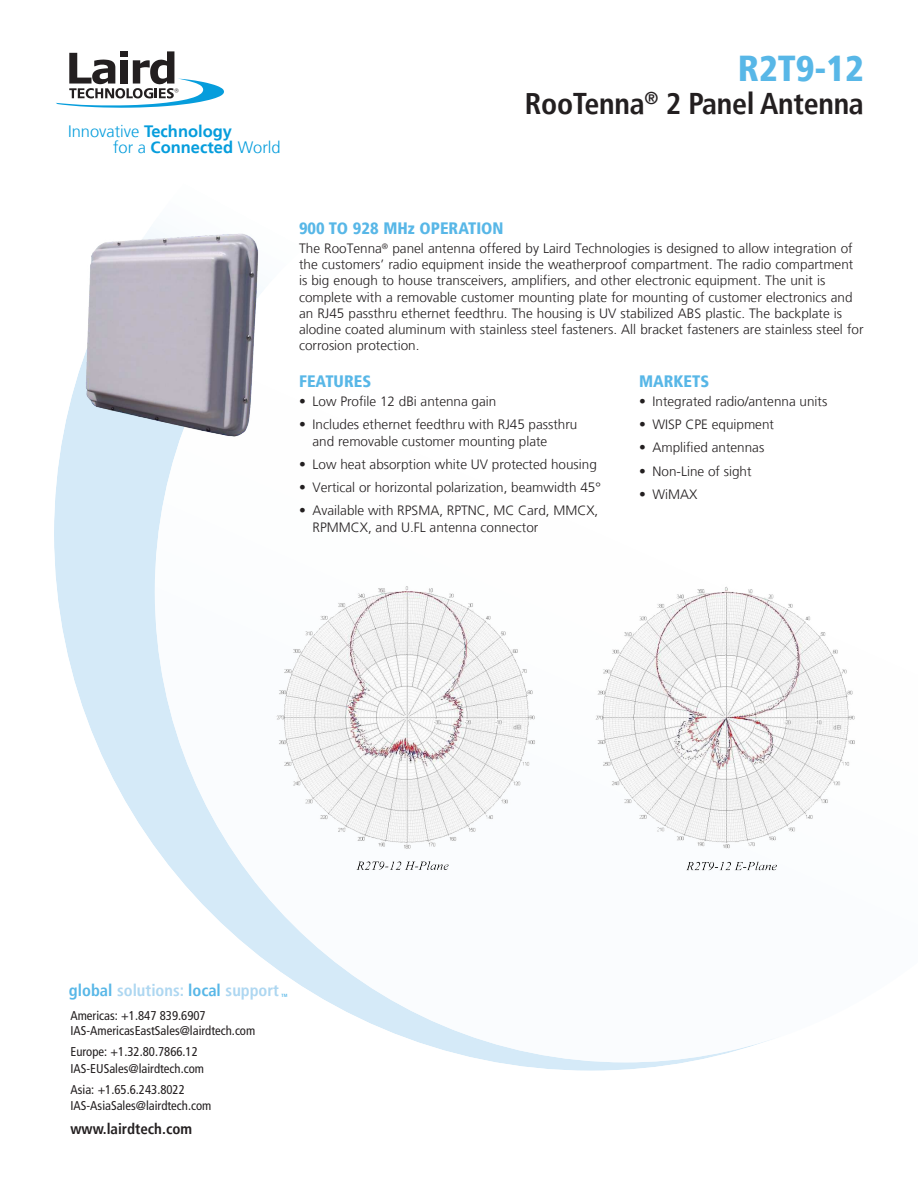
<style>
.page{position:relative;width:918px;height:1188px;background:#fff}
.page>*{position:absolute;margin:0;border:0;box-sizing:border-box;transform-origin:0 0}
.t1{font:900 condensed 36px "Frutiger LT";color:#58b7e7}
.t2{font:700 condensed 30px "Frutiger LT";letter-spacing:-.01em;color:#231f20}
.t3{font:300 16.5px/16.5px "Frutiger LT";color:#069ddc}
.t4{font:900 condensed 16.5px "Frutiger LT";color:#58b7e7}
.t5{font:700 condensed 16.5px "Frutiger LT";color:#aed7f1}
.t6{font:700 condensed 15px "Frutiger LT";color:#231f20}
.t7{font:300 13.5px/16.2px "Frutiger LT";color:#231f20}
.t8{font:condensed 12.75px/15.3px "Frutiger LT";color:#231f20}
.t9{font:700 condensed 4.5px "Frutiger LT";color:#58b7e7}
.s1{font-weight:700}
.s2{color:#58b7e7}
</style>
<div class="page">
<svg style="left:54px;top:414px;width:718px;height:657px"></svg>
<svg style="left:56px;top:51px;width:168px;height:57px"></svg>
<img style="left:266px;top:575px;width:589px;height:300px">
<img style="left:68px;top:231px;width:204px;height:217px">
<p class="t3" style="left:113px;top:124px;width:169px;text-indent:-45px">Innovative <span class="s1">Technology<br></span>for a <span class="s1">Connected</span> World</p>
<h1 class="t1" style="left:738px;top:48px;width:128px">R2T9-12</h1>
<h2 class="t2" style="left:525px;top:92px;width:341px">RooTenna<sup>®</sup> 2 Panel Antenna</h2>
<p class="t4" style="left:299px;top:219px;width:206px">900 TO 928 MHz OPERATION</p>
<p class="t7" style="left:299px;top:241px;width:566px">The RooTenna<sup>®</sup> panel antenna offered by Laird Technologies is designed to allow integration of the customers’ radio equipment inside the weatherproof compartment. The radio compartment is big enough to house transceivers, amplifiers, and other electronic equipment. The unit is complete with a removable customer mounting plate for mounting of customer electronics and an RJ45 passthru ethernet feedthru. The housing is UV stabilized ABS plastic. The backplate is alodine coated aluminum with stainless steel fasteners. All bracket fasteners are stainless steel for corrosion protection.</p>
<p class="t4" style="left:299px;top:372px;width:74px">FEATURES</p>
<p class="t7" style="left:299px;top:393px;width:199px">• Low Profile 12 dBi antenna gain</p>
<p class="t7" style="left:313px;top:416px;width:266px;text-indent:-14px">• Includes ethernet feedthru with RJ45 passthru and removable customer mounting plate</p>
<p class="t7" style="left:299px;top:456px;width:299px">• Low heat absorption white UV protected housing</p>
<p class="t7" style="left:299px;top:480px;width:303px">• Vertical or horizontal polarization, beamwidth 45°</p>
<p class="t7" style="left:313px;top:503px;width:287px;text-indent:-14px">• Available with RPSMA, RPTNC, MC Card, MMCX,<br>RPMMCX, and U.FL antenna connector</p>
<p class="t4" style="left:639px;top:372px;width:72px">MARKETS</p>
<p class="t7" style="left:639px;top:393px;width:190px">• Integrated radio/antenna units</p>
<p class="t7" style="left:639px;top:417px;width:137px">• WISP CPE equipment</p>
<p class="t7" style="left:639px;top:440px;width:127px">• Amplified antennas</p>
<p class="t7" style="left:639px;top:463px;width:114px">• Non-Line of sight</p>
<p class="t7" style="left:639px;top:486px;width:60px">• WiMAX</p>
<p class="t5" style="left:69px;top:984px;width:212px"><span class="s2">global</span> solutions: <span class="s2">local</span> support</p>
<p class="t9" style="left:282px;top:993px;width:7px">TM</p>
<p class="t8" style="left:70px;top:1009px;width:186px">Americas: +1.847 839.6907<br>IAS-AmericasEastSales@lairdtech.com</p>
<p class="t8" style="left:70px;top:1044px;width:135px;line-height:17.4px">Europe: +1.32.80.7866.12<br>IAS-EUSales@lairdtech.com</p>
<p class="t8" style="left:70px;top:1082px;width:142px;line-height:16.2px">Asia: +1.65.6.243.8022<br>IAS-AsiaSales@lairdtech.com</p>
<p class="t6" style="left:70px;top:1122px;width:123px">www.lairdtech.com</p>
</div>
